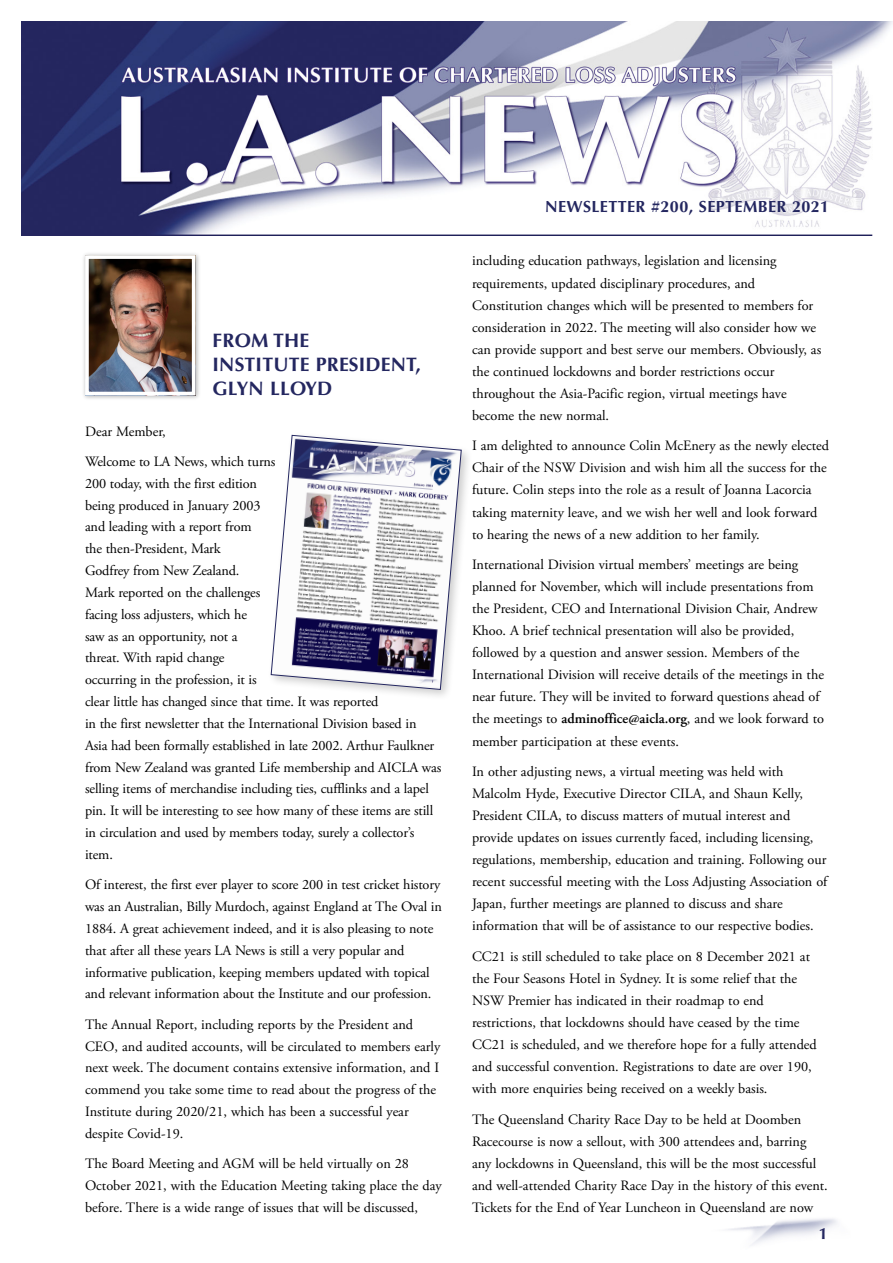
<style>
.page{position:relative;width:893px;height:1263px;background:#fff}
.page>*{position:absolute;margin:0;border:0;box-sizing:border-box;transform-origin:0 0}
.t1{font:700 19.5px/24px "Optima";letter-spacing:.01em;color:#242760}
.t2{font:700 16.2px "Optima";letter-spacing:.025em;color:#242760}
.t3{font:14.25px/22px "Adobe Garamond Pro";color:#000}
.s1{font-weight:600}
</style>
<div class="page">
<img style="left:728px;top:1218px;width:109px;height:27px">
<img style="left:21px;top:21px;width:872px;height:214px">
<div style="left:81px;top:251px;width:120px;height:150px;background:#000;opacity:.3"></div>
<img style="left:90px;top:260px;width:101px;height:130px">
<div style="left:85px;top:255px;width:111px;height:140px;border:4px solid #fff"></div>
<div style="left:268px;top:432px;width:205px;height:269px;background:#000;opacity:.2"></div>
<svg style="left:271px;top:435px;width:191px;height:255px"></svg>
<h1 class="t1" style="left:213px;top:329px;width:210px">FROM THE<br>INSTITUTE PRESIDENT,<br>GLYN LLOYD</h1>
<p class="t3" style="left:85px;top:416px;width:192px;line-height:30.3px">Dear Member,<br>Welcome to LA News, which turns</p>
<p class="t3" style="left:85px;top:473px;width:358px">200 today, with the first edition<br>being produced in January 2003<br>and leading with a report from<br>the then-President, Mark<br>Godfrey from New Zealand.<br>Mark reported on the challenges<br>facing loss adjusters, which he<br>saw as an opportunity, not a<br>threat. With rapid change<br>occurring in the profession, it is<br>clear little has changed since that time. It was reported<br>in the first newsletter that the International Division based in Asia had been formally established in late 2002. Arthur Faulkner from New Zealand was granted Life membership and AICLA was selling items of merchandise including ties, cufflinks and a lapel pin. It will be interesting to see how many of these items are still in circulation and used by members today, surely a collector’s item.</p>
<p class="t3" style="left:85px;top:874px;width:358px">Of interest, the first ever player to score 200 in test cricket history was an Australian, Billy Murdoch, against England at The Oval in 1884. A great achievement indeed, and it is also pleasing to note that after all these years LA News is still a very popular and informative publication, keeping members updated with topical and relevant information about the Institute and our profession.</p>
<p class="t3" style="left:85px;top:1014px;width:357px">The Annual Report, including reports by the President and CEO, and audited accounts, will be circulated to members early next week. The document contains extensive information, and I commend you take some time to read about the progress of the Institute during 2020/21, which has been a successful year despite Covid-19.</p>
<p class="t3" style="left:85px;top:1153px;width:358px">The Board Meeting and AGM will be held virtually on 28<br>October 2021, with the Education Meeting taking place the day before. There is a wide range of issues that will be discussed,</p>
<p class="t2" style="left:545px;top:197px;width:286px">NEWSLETTER #200, SEPTEMBER 2021</p>
<p class="t3" style="left:472px;top:250px;width:351px">including education pathways, legislation and licensing requirements, updated disciplinary procedures, and Constitution changes which will be presented to members for consideration in 2022. The meeting will also consider how we can provide support and best serve our members. Obviously, as the continued lockdowns and border restrictions occur throughout the Asia-Pacific region, virtual meetings have become the new normal.</p>
<p class="t3" style="left:472px;top:435px;width:359px">I am delighted to announce Colin McEnery as the newly elected Chair of the NSW Division and wish him all the success for the future. Colin steps into the role as a result of Joanna Lacorcia taking maternity leave, and we wish her well and look forward to hearing the news of a new addition to her family.</p>
<p class="t3" style="left:472px;top:554px;width:354px">International Division virtual members’ meetings are being planned for November, which will include presentations from the President, CEO and International Division Chair, Andrew Khoo. A brief technical presentation will also be provided, followed by a question and answer session. Members of the International Division will receive details of the meetings in the near future. They will be invited to forward questions ahead of the meetings to <span class="s1">adminoffice@aicla.org</span>, and we look forward to member participation at these events.</p>
<p class="t3" style="left:472px;top:761px;width:357px">In other adjusting news, a virtual meeting was held with Malcolm Hyde, Executive Director CILA, and Shaun Kelly, President CILA, to discuss matters of mutual interest and provide updates on issues currently faced, including licensing, regulations, membership, education and training. Following our recent successful meeting with the Loss Adjusting Association of Japan, further meetings are planned to discuss and share information that will be of assistance to our respective bodies.</p>
<p class="t3" style="left:472px;top:946px;width:346px">CC21 is still scheduled to take place on 8 December 2021 at the Four Seasons Hotel in Sydney. It is some relief that the NSW Premier has indicated in their roadmap to end restrictions, that lockdowns should have ceased by the time CC21 is scheduled, and we therefore hope for a fully attended and successful convention. Registrations to date are over 190, with more enquiries being received on a weekly basis.</p>
<p class="t3" style="left:472px;top:1109px;width:357px">The Queensland Charity Race Day to be held at Doomben Racecourse is now a sellout, with 300 attendees and, barring any lockdowns in Queensland, this will be the most successful and well-attended Charity Race Day in the history of this event.<br>Tickets for the End of Year Luncheon in Queensland are now</p>
<p class="t2" style="left:819px;top:1224px;width:10px">1</p>
</div>
